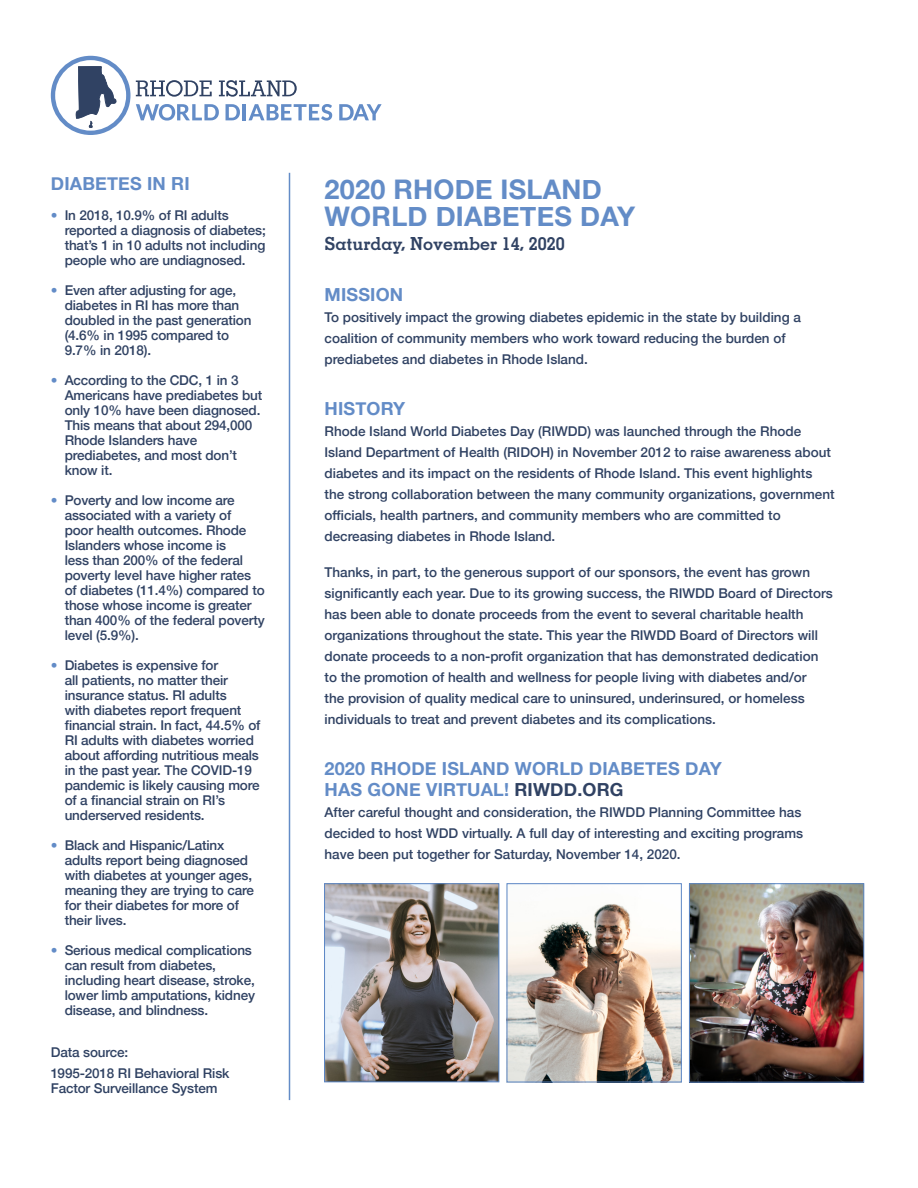
<style>
.page{position:relative;width:918px;height:1188px;background:#fff}
.page>*{position:absolute;margin:0;border:0;box-sizing:border-box;transform-origin:0 0}
.t1{font:700 27px/27px "Helvetica Neue";letter-spacing:.01em;color:#638cc7}
.t2{font:700 18px/21px "Helvetica Neue";letter-spacing:.01em;color:#638cc7}
.t3{font:700 18px "Memphis LT Std";color:#304263}
.t4{font:500 13.5px/15px "Helvetica Neue";letter-spacing:-.01em;color:#304263}
.s1{color:#638cc7}
.s2{color:#304263}
</style>
<div class="page">
<img style="left:326px;top:885px;width:171px;height:195px">
<div style="left:324px;top:883px;width:175px;height:199px;border:1px solid #5b86c5"></div>
<svg style="left:136px;top:80px;width:161px;height:17px"></svg>
<svg style="left:226px;top:104px;width:14px;height:16px"></svg>
<svg style="left:136px;top:104px;width:83px;height:17px"></svg>
<hr style="left:242px;top:104px;width:4px;height:16px;background:#638cc7">
<svg style="left:339px;top:104px;width:43px;height:16px"></svg>
<svg style="left:249px;top:104px;width:83px;height:17px"></svg>
<svg style="left:51px;top:55px;width:79px;height:80px"></svg>
<hr style="left:289px;top:173px;width:1px;height:927px;background:#638cc7">
<img style="left:509px;top:904px;width:171px;height:176px">
<div style="left:507px;top:883px;width:175px;height:199px;border:1px solid #5b86c5"></div>
<img style="left:691px;top:885px;width:171px;height:195px">
<div style="left:689px;top:883px;width:175px;height:199px;border:1px solid #5b86c5"></div>
<p class="t2" style="left:51px;top:174px;width:140px">DIABETES IN RI</p>
<p class="t4" style="left:65px;top:207px;width:203px;text-indent:-14px"><span class="s1">•</span> In 2018, 10.9% of RI adults reported a diagnosis of diabetes; that’s 1 in 10 adults not including people who are undiagnosed.</p>
<p class="t4" style="left:65px;top:282px;width:188px;text-indent:-14px"><span class="s1">•</span> Even after adjusting for age, diabetes in RI has more than doubled in the past generation (4.6% in 1995 compared to<br>9.7% in 2018).</p>
<p class="t4" style="left:65px;top:372px;width:199px;text-indent:-14px"><span class="s1">•</span> According to the CDC, 1 in 3<br>Americans have prediabetes but only 10% have been diagnosed.<br>This means that about 294,000<br>Rhode Islanders have prediabetes, and most don’t know it.</p>
<p class="t4" style="left:65px;top:492px;width:202px;text-indent:-14px"><span class="s1">•</span> Poverty and low income are associated with a variety of<br>poor health outcomes. Rhode<br>Islanders whose income is<br>less than 200% of the federal poverty level have higher rates of diabetes (11.4%) compared to those whose income is greater than 400% of the federal poverty level (5.9%).</p>
<p class="t4" style="left:65px;top:657px;width:197px;text-indent:-14px"><span class="s1">•</span> Diabetes is expensive for<br>all patients, no matter their insurance status. RI adults<br>with diabetes report frequent financial strain. In fact, 44.5% of<br>RI adults with diabetes worried about affording nutritious meals in the past year. The COVID-19 pandemic is likely causing more of a financial strain on RI’s underserved residents.</p>
<p class="t4" style="left:65px;top:837px;width:191px;text-indent:-14px"><span class="s1">•</span> Black and Hispanic/Latinx adults report being diagnosed with diabetes at younger ages, meaning they are trying to care for their diabetes for more of their lives.</p>
<p class="t4" style="left:65px;top:942px;width:192px;text-indent:-14px"><span class="s1">•</span> Serious medical complications can result from diabetes, including heart disease, stroke, lower limb amputations, kidney disease, and blindness.</p>
<p class="t4" style="left:51px;top:1041px;width:180px;line-height:21px">Data source:<br>1995-2018 RI Behavioral Risk</p>
<p class="t4" style="left:51px;top:1080px;width:168px">Factor Surveillance System</p>
<p class="t1" style="left:325px;top:177px;width:312px">2020 RHODE ISLAND<br>WORLD DIABETES DAY</p>
<p class="t3" style="left:325px;top:232px;width:242px">Saturday, November 14, 2020</p>
<p class="t2" style="left:325px;top:285px;width:80px">MISSION</p>
<p class="t4" style="left:325px;top:309px;width:478px">To positively impact the growing diabetes epidemic in the state by building a</p>
<p class="t4" style="left:325px;top:327px;width:463px;line-height:21px">coalition of community members who work toward reducing the burden of prediabetes and diabetes in Rhode Island.</p>
<p class="t2" style="left:325px;top:399px;width:82px">HISTORY</p>
<p class="t4" style="left:325px;top:420px;width:512px;line-height:21px">Rhode Island World Diabetes Day (RIWDD) was launched through the Rhode Island Department of Health (RIDOH) in November 2012 to raise awareness about diabetes and its impact on the residents of Rhode Island. This event highlights the strong collaboration between the many community organizations, government officials, health partners, and community members who are committed to decreasing diabetes in Rhode Island.</p>
<p class="t4" style="left:325px;top:561px;width:510px;line-height:21px">Thanks, in part, to the generous support of our sponsors, the event has grown significantly each year. Due to its growing success, the RIWDD Board of Directors has been able to donate proceeds from the event to several charitable health organizations throughout the state. This year the RIWDD Board of Directors will donate proceeds to a non-profit organization that has demonstrated dedication to the promotion of health and wellness for people living with diabetes and/or<br>the provision of quality medical care to uninsured, underinsured, or homeless individuals to treat and prevent diabetes and its complications.</p>
<p class="t2" style="left:325px;top:759px;width:399px">2020 RHODE ISLAND WORLD DIABETES DAY<br>HAS GONE VIRTUAL! <span class="s2">RIWDD.ORG</span></p>
<p class="t4" style="left:325px;top:801px;width:480px;line-height:21px">After careful thought and consideration, the RIWDD Planning Committee has decided to host WDD virtually. A full day of interesting and exciting programs have been put together for Saturday, November 14, 2020.</p>
</div>
